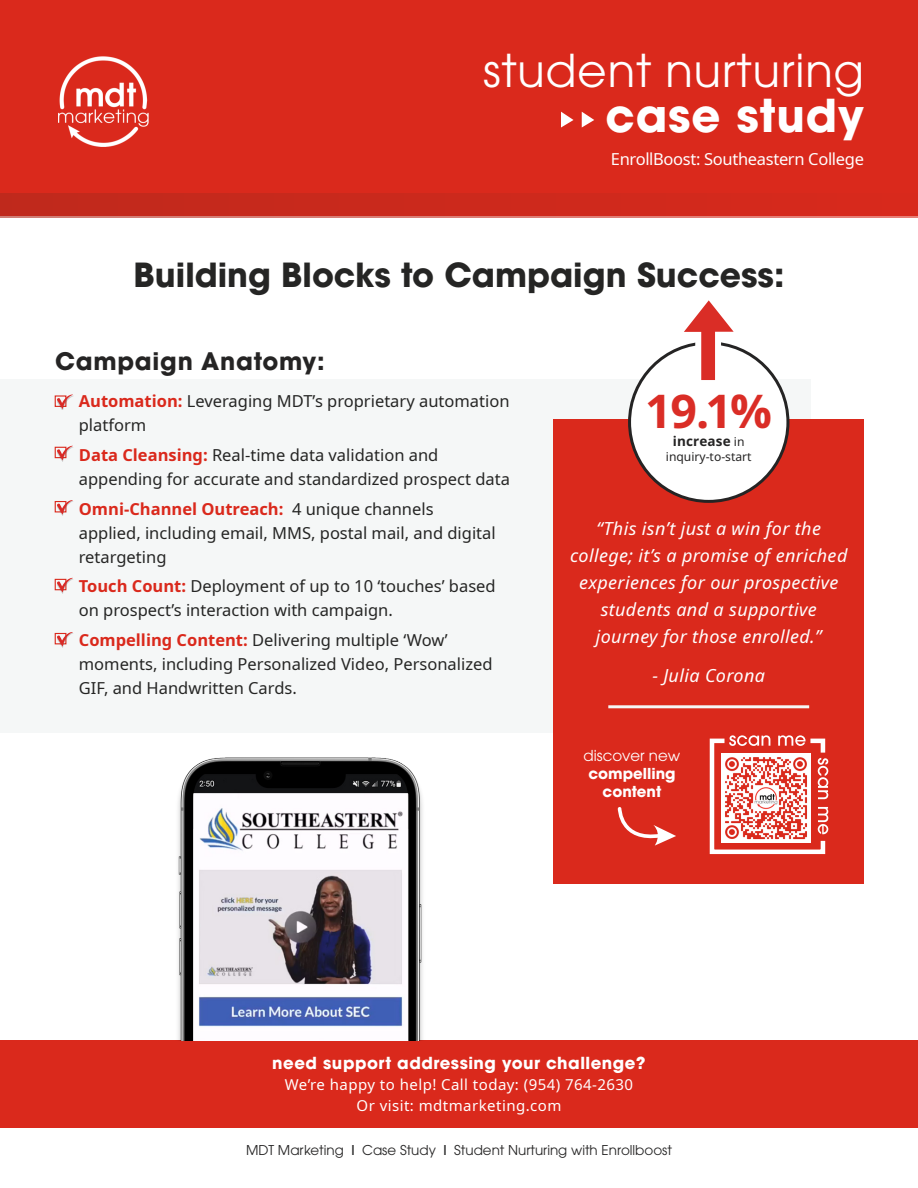
<style>
.page{position:relative;width:918px;height:1188px;background:#fff}
.page>*{position:absolute;margin:0;border:0;box-sizing:border-box;transform-origin:0 0}
.t1{font:700 46.5px "Noto Sans";color:#da2d26}
.t2{font:45px "ITC Avant Garde Pro";letter-spacing:.02em;color:#fff}
.t3{font:700 45px "ITC Avant Garde Pro";letter-spacing:.02em;color:#fff}
.SubHeader{font:700 33px "ITC Avant Garde Pro";color:#252524}
.SubHeader-2{font:700 24px "ITC Avant Garde Pro";letter-spacing:.03em;color:#252424}
.Main_Paragraph_Style{font:italic 18px/27px "Noto Sans";letter-spacing:.02em;color:#fff;text-align:center}
.t4{font:16.5px/24px "Noto Sans";color:#252524}
.Header_Pages{font:700 16.5px "ITC Avant Garde Pro";letter-spacing:.03em;color:#fff}
.t5{font:16.5px "Noto Sans";letter-spacing:-.02em;color:#fff}
.Header_Pages-2{font:15px "Noto Sans";letter-spacing:.03em;color:#fff}
.Header_Pages-3{font:700 15px "ITC Avant Garde Pro";color:#fff}
.Header_Pages-4{font:15px "ITC Avant Garde Pro";color:#fff}
.Header_Pages-5{font:13.5px "ITC Avant Garde Pro";color:#272626}
.t6{font:700 13.5px "Noto Sans";letter-spacing:.01em;color:#252424}
.t7{font:12.15px "Noto Sans";color:#252424}
.s1{font-weight:700;color:#da291c}
.s2{font-weight:400;font-size:12.15px}
.s3{font-weight:500}
</style>
<div class="page">
<div style="left:0;top:0;width:918px;height:216px;background:#da291c"></div>
<div style="left:0;top:193px;width:918px;height:25px;background:#cc291c"></div>
<svg style="left:582px;top:112px;width:12px;height:16px"></svg>
<svg style="left:561px;top:112px;width:13px;height:16px"></svg>
<img style="left:58px;top:56px;width:91px;height:91px">
<div style="left:0;top:1041px;width:918px;height:87px;background:#da291c"></div>
<div style="left:0;top:379px;width:811px;height:354px;background:#f5f7f7"></div>
<div style="left:55px;top:395px;width:11px;height:12px;border:1px solid #da291c"></div>
<div style="left:57px;top:396px;width:16px;height:14px;background:#231f20;opacity:.21"></div>
<svg style="left:57px;top:395px;width:16px;height:14px"></svg>
<div style="left:55px;top:447px;width:11px;height:11px;border:1px solid #da291c"></div>
<div style="left:57px;top:447px;width:16px;height:15px;background:#231f20;opacity:.21"></div>
<svg style="left:57px;top:446px;width:16px;height:14px"></svg>
<div style="left:55px;top:501px;width:11px;height:11px;border:1px solid #da291c"></div>
<div style="left:57px;top:501px;width:16px;height:15px;background:#231f20;opacity:.21"></div>
<svg style="left:57px;top:500px;width:16px;height:15px"></svg>
<div style="left:55px;top:579px;width:11px;height:11px;border:1px solid #da291c"></div>
<div style="left:57px;top:579px;width:16px;height:15px;background:#231f20;opacity:.21"></div>
<svg style="left:57px;top:578px;width:16px;height:15px"></svg>
<div style="left:55px;top:633px;width:11px;height:11px;border:1px solid #da291c"></div>
<div style="left:57px;top:633px;width:16px;height:15px;background:#231f20;opacity:.21"></div>
<svg style="left:57px;top:632px;width:16px;height:15px"></svg>
<div style="left:554px;top:419px;width:310px;height:465px;background:#da291c"></div>
<svg style="left:710px;top:735px;width:118px;height:119px"></svg>
<svg style="left:618px;top:807px;width:58px;height:39px"></svg>
<hr style="left:608px;top:705px;width:201px;height:3px;background:#f5f7f7">
<div style="left:630px;top:343px;width:158px;height:158px;background:#fff;border-radius:50%"></div>
<svg style="left:671px;top:300px;width:75px;height:80px"></svg>
<img style="left:176px;top:757px;width:250px;height:284px">
<p class="t2" style="left:483px;top:43px;width:382px">student nurturing</p>
<p class="t3" style="left:605px;top:86px;width:260px">case study</p>
<p class="t5" style="left:611px;top:147px;width:255px">EnrollBoost: Southeastern College</p>
<p class="SubHeader" style="left:134px;top:253px;width:652px">Building Blocks to Campaign Success:</p>
<p class="SubHeader-2" style="left:55px;top:345px;width:271px">Campaign Anatomy:</p>
<p class="t4" style="left:79px;top:390px;width:432px"><span class="s1">Automation:</span> Leveraging MDT’s proprietary automation platform</p>
<p class="t4" style="left:79px;top:443px;width:433px"><span class="s1">Data Cleansing:</span> Real-time data validation and appending for accurate and standardized prospect data</p>
<p class="t4" style="left:79px;top:497px;width:418px"><span class="s1">Omni-Channel Outreach:</span> 4 unique channels applied, including email, MMS, postal mail, and digital retargeting</p>
<p class="t4" style="left:79px;top:575px;width:418px"><span class="s1">Touch Count:</span> Deployment of up to 10 ‘touches’ based on prospect’s interaction with campaign.</p>
<p class="t4" style="left:79px;top:628px;width:415px"><span class="s1">Compelling Content:</span> Delivering multiple ‘Wow’ moments, including Personalized Video, Personalized<br>GIF, and Handwritten Cards.</p>
<p class="t1" style="left:645px;top:385px;width:128px">19.1%</p>
<p class="t7" style="left:666px;top:452px;width:87px">inquiry-to-start</p>
<p class="t6" style="left:673px;top:434px;width:73px">increase <span class="s2">in</span></p>
<p class="Main_Paragraph_Style" style="left:570px;top:516px;width:279px">“This isn’t just a win for the college; it’s a promise of enriched experiences for our prospective students and a supportive journey for those enrolled.”</p>
<p class="Main_Paragraph_Style" style="left:652px;top:662px;width:114px">- Julia Corona</p>
<p class="Header_Pages-4" style="left:584px;top:746px;width:98px">discover new</p>
<p class="Header_Pages-3" style="left:588px;top:763px;width:89px">compelling</p>
<p class="Header_Pages-3" style="left:603px;top:781px;width:60px">content</p>
<p class="Header_Pages" style="left:272px;top:1052px;width:375px">need support addressing your challenge?</p>
<p class="Header_Pages-2" style="left:285px;top:1074px;width:350px">We’re happy to help! Call today: (954) 764-2630</p>
<p class="Header_Pages-2" style="left:357px;top:1095px;width:206px">Or visit: mdtmarketing.com</p>
<p class="Header_Pages-5" style="left:246px;top:1142px;width:427px">MDT Marketing <span class="s3">l</span> Case Study <span class="s3">l</span> Student Nurturing with Enrollboost</p>
</div>
